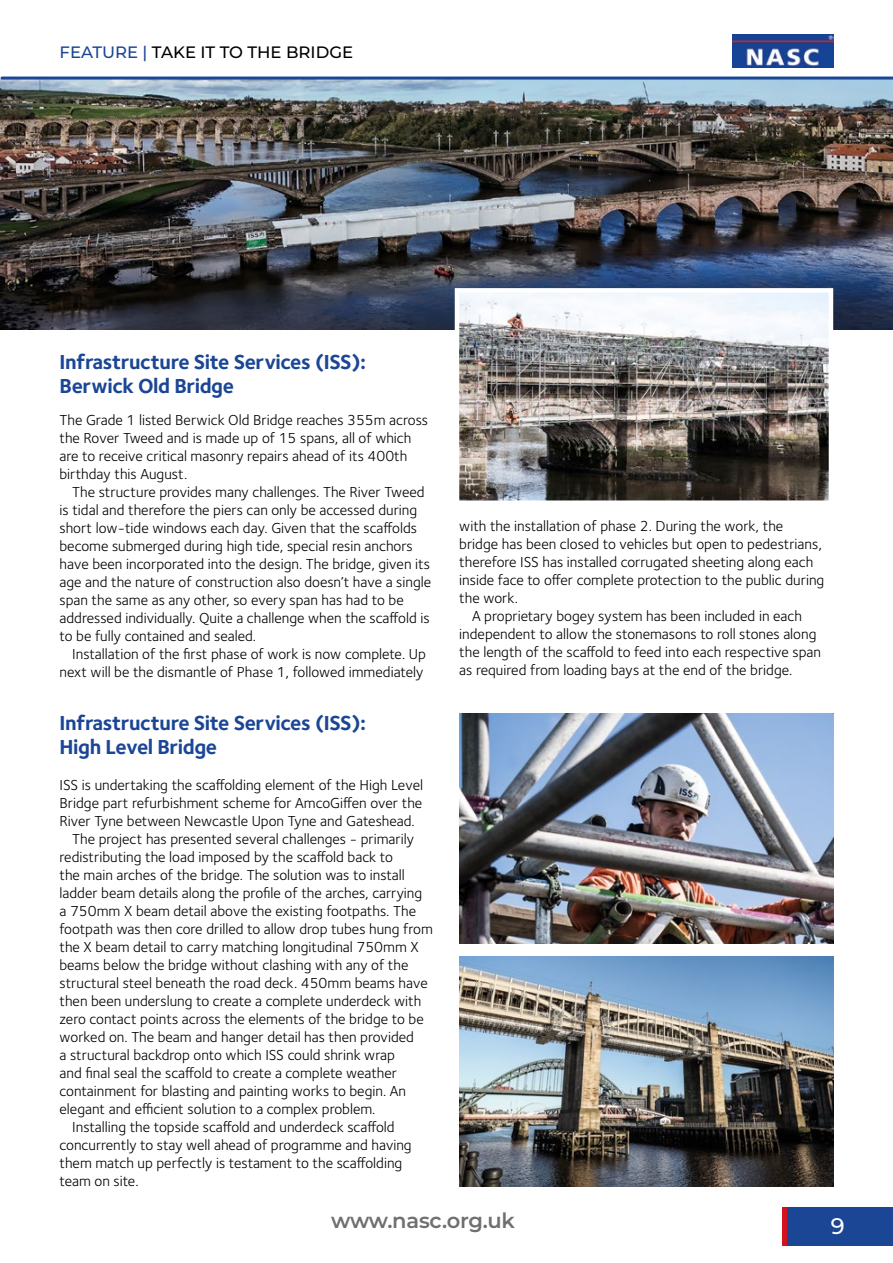
<style>
.page{position:relative;width:893px;height:1263px;background:#fff}
.page>*{position:absolute;margin:0;border:0;box-sizing:border-box;transform-origin:0 0}
.t1{font:100 22.5px "Montserrat";color:#fff}
.t2{font:700 21px/24px "Foundry Sterling";letter-spacing:-.02em;color:#1b4695}
.t3{font:100 21px "Montserrat";letter-spacing:-.01em;color:#706f6f}
.t4{font:100 16.5px "Montserrat";color:#000}
.t5{font:15px/18px "Foundry Sterling";color:#000}
.s1{color:#1b4695}
</style>
<div class="page">
<img style="left:1px;top:80px;width:892px;height:249px">
<img style="left:0;top:79px;width:1px;height:251px">
<img style="left:733px;top:34px;width:100px;height:33px">
<hr style="left:2px;top:77px;width:891px;height:3px;background:#1b4695">
<div style="left:787px;top:1208px;width:106px;height:38px;background:#1b4695"></div>
<div style="left:782px;top:1208px;width:5px;height:38px;background:#d2131d"></div>
<img style="left:459px;top:713px;width:374px;height:230px">
<img style="left:459px;top:957px;width:374px;height:229px">
<img style="left:452px;top:286px;width:383px;height:215px">
<p class="t4" style="left:60px;top:42px;width:295px"><span class="s1">FEATURE |</span> TAKE IT TO THE BRIDGE</p>
<h2 class="t2" style="left:60px;top:350px;width:308px">Infrastructure Site Services (ISS):<br>Berwick Old Bridge</h2>
<p class="t5" style="left:60px;top:411px;width:370px">The Grade 1 listed Berwick Old Bridge reaches 355m across the Rover Tweed and is made up of 15 spans, all of which are to receive critical masonry repairs ahead of its 400th birthday this August.</p>
<p class="t5" style="left:60px;top:483px;width:373px;text-indent:13px">The structure provides many challenges. The River Tweed is tidal and therefore the piers can only be accessed during short low-tide windows each day. Given that the scaffolds become submerged during high tide, special resin anchors have been incorporated into the design. The bridge, given its age and the nature of construction also doesn’t have a single span the same as any other, so every span has had to be addressed individually. Quite a challenge when the scaffold is to be fully contained and sealed.</p>
<p class="t5" style="left:60px;top:645px;width:368px;text-align:right">Installation of the first phase of work is now complete. Up next will be the dismantle of Phase 1, followed immediately</p>
<h2 class="t2" style="left:60px;top:712px;width:308px">Infrastructure Site Services (ISS):<br>High Level Bridge</h2>
<p class="t5" style="left:60px;top:776px;width:365px">ISS is undertaking the scaffolding element of the High Level</p>
<p class="t5" style="left:60px;top:794px;width:364px">Bridge part refurbishment scheme for AmcoGiffen over the</p>
<p class="t5" style="left:60px;top:812px;width:357px">River Tyne between Newcastle Upon Tyne and Gateshead.</p>
<p class="t5" style="left:72px;top:830px;width:343px">The project has presented several challenges - primarily</p>
<p class="t5" style="left:60px;top:848px;width:335px">redistributing the load imposed by the scaffold back to</p>
<p class="t5" style="left:60px;top:866px;width:347px">the main arches of the bridge. The solution was to install</p>
<p class="t5" style="left:60px;top:884px;width:364px">ladder beam details along the profile of the arches, carrying</p>
<p class="t5" style="left:60px;top:902px;width:358px">a 750mm X beam detail above the existing footpaths. The</p>
<p class="t5" style="left:60px;top:920px;width:375px">footpath was then core drilled to allow drop tubes hung from</p>
<p class="t5" style="left:60px;top:938px;width:361px">the X beam detail to carry matching longitudinal 750mm X</p>
<p class="t5" style="left:60px;top:956px;width:350px">beams below the bridge without clashing with any of the</p>
<p class="t5" style="left:60px;top:974px;width:370px">structural steel beneath the road deck. 450mm beams have</p>
<p class="t5" style="left:60px;top:992px;width:363px">then been underslung to create a complete underdeck with</p>
<p class="t5" style="left:60px;top:1010px;width:366px">zero contact points across the elements of the bridge to be</p>
<p class="t5" style="left:60px;top:1028px;width:356px">worked on. The beam and hanger detail has then provided</p>
<p class="t5" style="left:60px;top:1046px;width:337px">a structural backdrop onto which ISS could shrink wrap</p>
<p class="t5" style="left:60px;top:1064px;width:339px">and final seal the scaffold to create a complete weather</p>
<p class="t5" style="left:60px;top:1082px;width:348px">containment for blasting and painting works to begin. An</p>
<p class="t5" style="left:60px;top:1100px;width:318px">elegant and efficient solution to a complex problem.</p>
<p class="t5" style="left:72px;top:1118px;width:324px">Installing the topside scaffold and underdeck scaffold</p>
<p class="t5" style="left:60px;top:1136px;width:354px">concurrently to stay well ahead of programme and having</p>
<p class="t5" style="left:60px;top:1154px;width:344px">them match up perfectly is testament to the scaffolding</p>
<p class="t5" style="left:60px;top:1172px;width:81px">team on site.</p>
<p class="t5" style="left:459px;top:517px;width:367px">with the installation of phase 2. During the work, the bridge has been closed to vehicles but open to pedestrians, therefore ISS has installed corrugated sheeting along each inside face to offer complete protection to the public during the work.</p>
<p class="t5" style="left:459px;top:607px;width:363px;text-indent:13px">A proprietary bogey system has been included in each independent to allow the stonemasons to roll stones along the length of the scaffold to feed into each respective span as required from loading bays at the end of the bridge.</p>
<h2 class="t3" style="left:331px;top:1206px;width:185px">www.nasc.org.uk</h2>
<h1 class="t1" style="left:831px;top:1211px;width:15px">9</h1>
</div>
